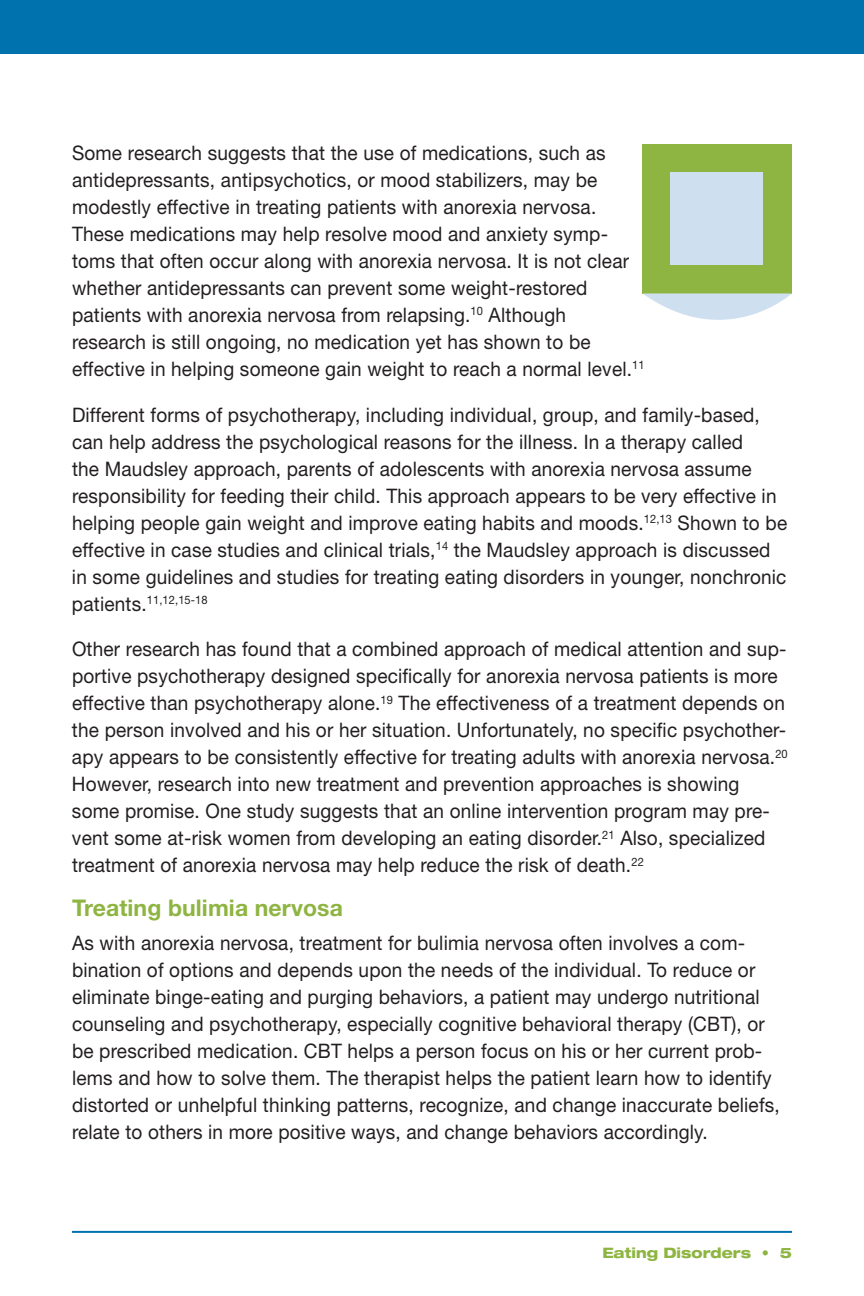
<style>
.page{position:relative;width:864px;height:1296px;background:#fff}
.page>*{position:absolute;margin:0;border:0;box-sizing:border-box;transform-origin:0 0}
.t1{font:700 23px "Helvetica Neue";letter-spacing:.005em;color:#8eb441}
.t2{font:20px/27px "Helvetica Neue";letter-spacing:.01em;color:#231f20;scale:.95 1}
.t3{font:800 expanded 14.4px "Helvetica Neue";color:#8eb441;scale:.95 1}
.t4{font:11.6px "Helvetica Neue";color:#231f20;scale:.95 1}
.s1{font-size:20px}
.s2{font-weight:900;font-stretch:normal}
</style>
<div class="page">
<div style="left:0;top:0;width:864px;height:54px;background:#0073ae"></div>
<hr style="left:72px;top:1231px;width:720px;height:2px;background:#0073ae">
<div style="left:643px;top:144px;width:149px;height:149px;background:#8eb441"></div>
<div style="left:671px;top:172px;width:92px;height:92px;background:#cedfef"></div>
<svg style="left:643px;top:293px;width:149px;height:27px"></svg>
<p class="t2" style="left:72px;top:139px;width:604px">Some research suggests that the use of medications, such as antidepressants, antipsychotics, or mood stabilizers, may be modestly effective in treating patients with anorexia nervosa.<br>These medications may help resolve mood and anxiety symp&shy;toms that often occur along with anorexia nervosa. It is not clear whether antidepressants can prevent some weight-restored patients with anorexia nervosa from relapsing.<sup>10</sup> Although research is still ongoing, no medication yet has shown to be effective in helping someone gain weight to reach a normal level.<sup>11</sup></p>
<p class="t2" style="left:72px;top:401px;width:754px">Different forms of psychotherapy, including individual, group, and family-based, can help address the psychological reasons for the illness. In a therapy called<br>the Maudsley approach, parents of adolescents with anorexia nervosa assume responsibility for feeding their child. This approach appears to be very effective in helping people gain weight and improve eating habits and moods.<sup>12,13</sup> Shown to be effective in case studies and clinical trials,<sup>14</sup> the Maudsley approach is discussed in some guidelines and studies for treating eating disorders in younger, nonchronic</p>
<p class="t4" style="left:72px;top:593px;width:144px"><span class="s1">patients.</span>11,12,15-18</p>
<p class="t2" style="left:72px;top:635px;width:755px">Other research has found that a combined approach of medical attention and sup&shy;portive psychotherapy designed specifically for anorexia nervosa patients is more effective than psychotherapy alone.<sup>19</sup> The effectiveness of a treatment depends on the person involved and his or her situation. Unfortunately, no specific psychother&shy;apy appears to be consistently effective for treating adults with anorexia nervosa.<sup>20<br></sup>However, research into new treatment and prevention approaches is showing some promise. One study suggests that an online intervention program may pre&shy;vent some at-risk women from developing an eating disorder.<sup>21</sup> Also, specialized treatment of anorexia nervosa may help reduce the risk of death.<sup>22</sup></p>
<h3 class="t1" style="left:72px;top:894px;width:272px">Treating bulimia nervosa</h3>
<p class="t2" style="left:72px;top:929px;width:747px">As with anorexia nervosa, treatment for bulimia nervosa often involves a com&shy;bination of options and depends upon the needs of the individual. To reduce or eliminate binge-eating and purging behaviors, a patient may undergo nutritional counseling and psychotherapy, especially cognitive behavioral therapy (CBT), or be prescribed medication. CBT helps a person focus on his or her current prob&shy;lems and how to solve them. The therapist helps the patient learn how to identify distorted or unhelpful thinking patterns, recognize, and change inaccurate beliefs, relate to others in more positive ways, and change behaviors accordingly.</p>
<p class="t3" style="left:602px;top:1244px;width:201px">Eating Disorders <span class="s2">•</span> 5</p>
</div>
